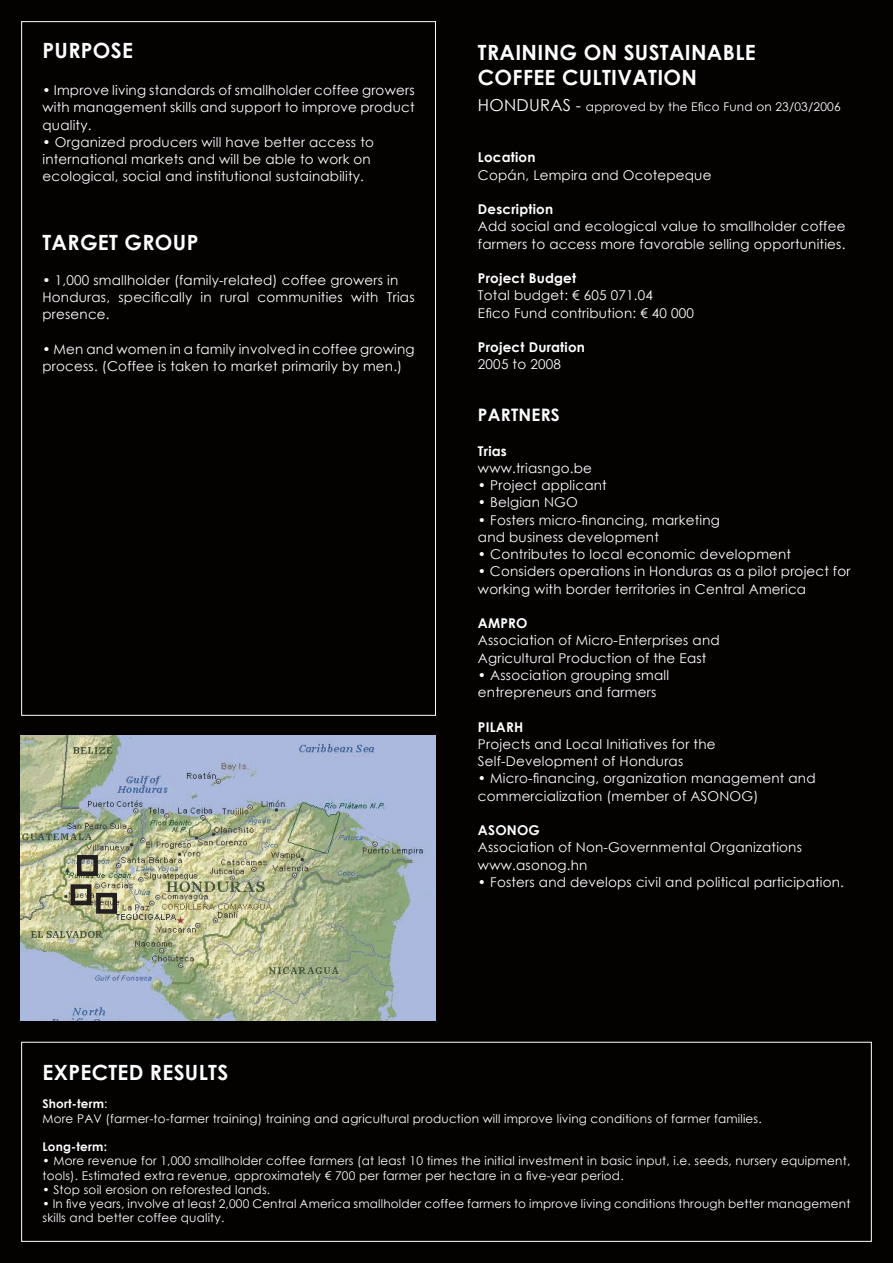
<style>
.page{position:relative;width:893px;height:1263px;background:#040101}
.page>*{position:absolute;margin:0;border:0;box-sizing:border-box;transform-origin:0 0}
.t1{font:700 21px "Century Gothic";letter-spacing:.015em;color:#fff}
.t2{font:700 17.25px "Century Gothic";letter-spacing:.015em;color:#fff}
.t3{font:13.5px/17.2px "Century Gothic";letter-spacing:.015em;color:#fff}
.t4{font:700 13.5px "Century Gothic";letter-spacing:.015em;color:#fff}
.t5{font:12px/14.2px "Century Gothic";letter-spacing:.015em;color:#fff}
.t6{font:700 12px "Century Gothic";letter-spacing:.015em;color:#fff}
.s1{font-size:16.5px}
.s2{font-size:15.75px}
.s3{font-weight:400}
</style>
<div class="page">
<div style="left:21px;top:1042px;width:851px;height:200px;border:1px solid #fff"></div>
<img style="left:21px;top:735px;width:414px;height:285px">
<div style="left:77px;top:855px;width:21px;height:21px;border:4px solid #231f20"></div>
<div style="left:96px;top:893px;width:21px;height:21px;border:4px solid #231f20"></div>
<div style="left:71px;top:884px;width:20px;height:21px;border:4px solid #231f20"></div>
<p class="t1" style="left:43px;top:35px;width:92px">PURPOSE</p>
<p class="t1" style="left:478px;top:36px;width:279px">TRAINING ON SUSTAINABLE</p>
<p class="t1" style="left:478px;top:62px;width:221px">COFFEE CULTIVATION</p>
<p class="t5" style="left:478px;top:99px;width:364px"><span class="s1">HONDURAS</span> <span class="s2">-</span> approved by the Efico Fund on 23/03/2006</p>
<p class="t4" style="left:478px;top:147px;width:59px">Location</p>
<p class="t3" style="left:478px;top:166px;width:235px">Copán, Lempira and Ocotepeque</p>
<p class="t4" style="left:478px;top:199px;width:77px">Description</p>
<p class="t3" style="left:478px;top:218px;width:369px">Add social and ecological value to smallholder coffee</p>
<p class="t3" style="left:478px;top:235px;width:369px">farmers to access more favorable selling opportunities.</p>
<p class="t4" style="left:478px;top:268px;width:100px">Project Budget</p>
<p class="t3" style="left:478px;top:287px;width:218px">Total budget: € 605 071.04<br>Efico Fund contribution: € 40 000</p>
<p class="t4" style="left:478px;top:337px;width:108px">Project Duration</p>
<p class="t3" style="left:478px;top:356px;width:84px">2005 to 2008</p>
<p class="t2" style="left:478px;top:402px;width:83px">PARTNERS</p>
<p class="t4" style="left:478px;top:440px;width:30px">Trias</p>
<p class="t3" style="left:478px;top:459px;width:115px">www.triasngo.be</p>
<p class="t3" style="left:478px;top:476px;width:130px">• Project applicant</p>
<p class="t3" style="left:478px;top:494px;width:102px">• Belgian NGO</p>
<p class="t3" style="left:478px;top:511px;width:243px">• Fosters micro-financing, marketing</p>
<p class="t3" style="left:478px;top:528px;width:182px">and business development</p>
<p class="t3" style="left:478px;top:545px;width:315px">• Contributes to local economic development</p>
<p class="t3" style="left:478px;top:563px;width:374px">• Considers operations in Honduras as a pilot project for working with border territories in Central America</p>
<p class="t4" style="left:478px;top:613px;width:51px">AMPRO</p>
<p class="t3" style="left:478px;top:632px;width:243px">Association of Micro-Enterprises and</p>
<p class="t3" style="left:478px;top:649px;width:230px">Agricultural Production of the East</p>
<p class="t3" style="left:478px;top:666px;width:193px">• Association grouping small</p>
<p class="t3" style="left:478px;top:683px;width:180px">entrepreneurs and farmers</p>
<p class="t4" style="left:478px;top:716px;width:47px">PILARH</p>
<p class="t3" style="left:478px;top:735px;width:239px">Projects and Local Initiatives for the</p>
<p class="t3" style="left:478px;top:752px;width:207px">Self-Development of Honduras</p>
<p class="t3" style="left:478px;top:770px;width:339px">• Micro-financing, organization management and commercialization (member of ASONOG)</p>
<p class="t4" style="left:478px;top:820px;width:64px">ASONOG</p>
<p class="t3" style="left:478px;top:839px;width:326px">Association of Non-Governmental Organizations</p>
<p class="t3" style="left:478px;top:856px;width:111px">www.asonog.hn</p>
<p class="t3" style="left:478px;top:873px;width:368px">• Fosters and develops civil and political participation.</p>
<p class="t3" style="left:43px;top:81px;width:374px;text-align:justify">• Improve living standards of smallholder coffee growers with management skills and support to improve product quality.</p>
<p class="t3" style="left:43px;top:133px;width:333px">• Organized producers will have better access to</p>
<p class="t3" style="left:43px;top:150px;width:330px">international markets and will be able to work on</p>
<p class="t3" style="left:43px;top:168px;width:323px">ecological, social and institutional sustainability.</p>
<p class="t1" style="left:43px;top:227px;width:157px">TARGET GROUP</p>
<p class="t3" style="left:43px;top:271px;width:357px">• 1,000 smallholder (family-related) coffee growers in</p>
<p class="t3" style="left:43px;top:288px;width:374px">Honduras, specifically in rural communities with Trias presence.</p>
<p class="t3" style="left:43px;top:340px;width:374px">• Men and women in a family involved in coffee growing process. (Coffee is taken to market primarily by men.)</p>
<p class="t1" style="left:43px;top:1056px;width:187px">EXPECTED RESULTS</p>
<p class="t6" style="left:43px;top:1095px;width:67px">Short-term<span class="s3">:</span></p>
<p class="t5" style="left:43px;top:1111px;width:721px">More PAV (farmer-to-farmer training) training and agricultural production will improve living conditions of farmer families.</p>
<p class="t6" style="left:43px;top:1138px;width:66px">Long-term:</p>
<p class="t5" style="left:43px;top:1154px;width:809px">• More revenue for 1,000 smallholder coffee farmers (at least 10 times the initial investment in basic input, i.e. seeds, nursery equipment, tools). Estimated extra revenue, approximately € 700 per farmer per hectare in a five-year period.</p>
<p class="t5" style="left:43px;top:1182px;width:229px">• Stop soil erosion on reforested lands.</p>
<p class="t5" style="left:43px;top:1196px;width:809px">• In five years, involve at least 2,000 Central America smallholder coffee farmers to improve living conditions through better management skills and better coffee quality.</p>
</div>
